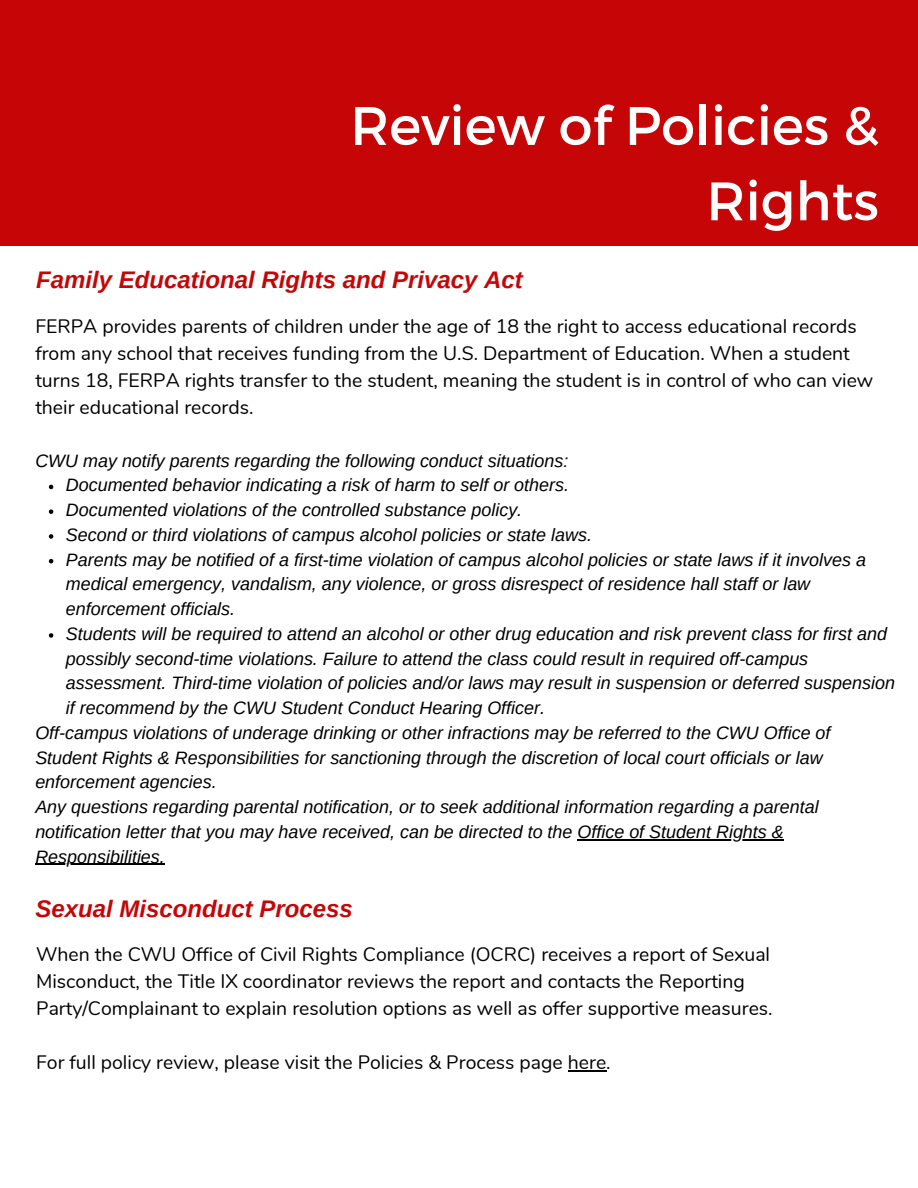
<style>
.page{position:relative;width:918px;height:1188px;background:#fff}
.page>*{position:absolute;margin:0;border:0;box-sizing:border-box;transform-origin:0 0}
.t1{font:54px/75.3px "Montserrat";color:#fff;text-align:right}
.t2{font:italic 700 24px "Arimo";color:#c60606}
.t3{font:19.5px/27px "Nunito";color:#000}
.t4{font:italic 18px "Arimo";color:#000}
</style>
<div class="page">
<div style="left:0;top:0;width:918px;height:245px;background:#c60606"></div>
<svg style="left:49px;top:485px;width:4px;height:4px"></svg>
<svg style="left:49px;top:509px;width:4px;height:5px"></svg>
<svg style="left:49px;top:534px;width:4px;height:5px"></svg>
<svg style="left:49px;top:559px;width:4px;height:4px"></svg>
<svg style="left:49px;top:633px;width:4px;height:5px"></svg>
<hr style="left:578px;top:839px;width:206px;height:1px;background:#000">
<hr style="left:35px;top:864px;width:130px;height:1px;background:#000">
<hr style="left:568px;top:1070px;width:38px;height:1px;background:#000">
<h1 class="t1" style="left:350px;top:85px;width:530px">Review of Policies &amp;<br>Rights</h1>
<h2 class="t2" style="left:36px;top:267px;width:488px">Family Educational Rights and Privacy Act</h2>
<p class="t3" style="left:35px;top:313px;width:839px">FERPA provides parents of children under the age of 18 the right to access educational records from any school that receives funding from the U.S. Department of Education. When a student turns 18, FERPA rights transfer to the student, meaning the student is in control of who can view their educational records.</p>
<p class="t4" style="left:35px;top:450px;width:535px">CWU may notify parents regarding the following conduct situations:</p>
<p class="t4" style="left:66px;top:475px;width:505px">Documented behavior indicating a risk of harm to self or others.</p>
<p class="t4" style="left:66px;top:500px;width:458px">Documented violations of the controlled substance policy.</p>
<p class="t4" style="left:66px;top:525px;width:528px">Second or third violations of campus alcohol policies or state laws.</p>
<p class="t4" style="left:66px;top:549px;width:802px">Parents may be notified of a first-time violation of campus alcohol policies or state laws if it involves a</p>
<p class="t4" style="left:66px;top:574px;width:746px">medical emergency, vandalism, any violence, or gross disrespect of residence hall staff or law</p>
<p class="t4" style="left:66px;top:599px;width:171px">enforcement officials.</p>
<p class="t4" style="left:66px;top:624px;width:823px">Students will be required to attend an alcohol or other drug education and risk prevent class for first and</p>
<p class="t4" style="left:66px;top:648px;width:744px">possibly second-time violations. Failure to attend the class could result in required off-campus</p>
<p class="t4" style="left:66px;top:673px;width:831px">assessment. Third-time violation of policies and/or laws may result in suspension or deferred suspension</p>
<p class="t4" style="left:66px;top:698px;width:481px">if recommend by the CWU Student Conduct Hearing Officer.</p>
<p class="t4" style="left:35px;top:723px;width:797px">Off-campus violations of underage drinking or other infractions may be referred to the CWU Office of</p>
<p class="t4" style="left:35px;top:747px;width:789px">Student Rights &amp; Responsibilities for sanctioning through the discretion of local court officials or law</p>
<p class="t4" style="left:35px;top:772px;width:183px">enforcement agencies.</p>
<p class="t4" style="left:35px;top:797px;width:785px">Any questions regarding parental notification, or to seek additional information regarding a parental</p>
<p class="t4" style="left:35px;top:822px;width:750px">notification letter that you may have received, can be directed to the Office of Student Rights &amp;</p>
<p class="t4" style="left:35px;top:846px;width:131px">Responsibilities.</p>
<h2 class="t2" style="left:35px;top:895px;width:319px">Sexual Misconduct Process</h2>
<p class="t3" style="left:36px;top:941px;width:738px">When the CWU Office of Civil Rights Compliance (OCRC) receives a report of Sexual<br>Misconduct, the Title IX coordinator reviews the report and contacts the Reporting<br>Party/Complainant to explain resolution options as well as offer supportive measures.</p>
<p class="t3" style="left:36px;top:1049px;width:576px">For full policy review, please visit the Policies &amp; Process page here.</p>
</div>
